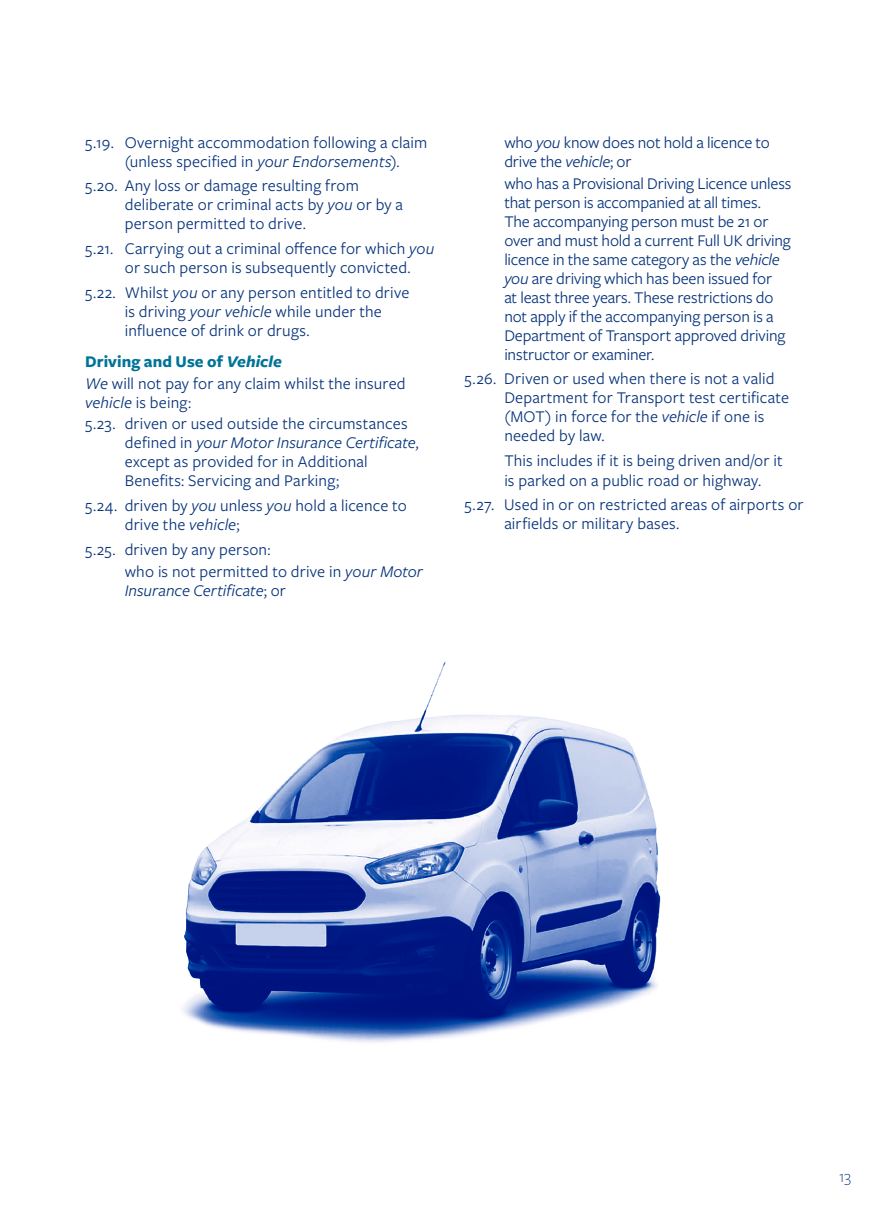
<style>
.page{position:relative;width:885px;height:1219px;background:#fff}
.page>*{position:absolute;margin:0;border:0;box-sizing:border-box;transform-origin:0 0}
.t1{font:17px/19px "Freight Sans Pro";letter-spacing:.005em;color:#08347b}
.t2{font:700 17px "Freight Sans Pro";letter-spacing:.005em;color:#007398}
.t3{font:300 17px "Freight Sans Pro";color:#08347b}
.s1{font-style:italic}
</style>
<div class="page">
<img style="left:183px;top:661px;width:478px;height:382px">
<p class="t1" style="left:125px;top:132px;width:304px;text-indent:-40px">5.19. Overnight accommodation following a claim (unless specified in <span class="s1">your Endorsements</span>).</p>
<p class="t1" style="left:125px;top:176px;width:280px;text-indent:-40px">5.20. Any loss or damage resulting from deliberate or criminal acts by <span class="s1">you</span> or by a person permitted to drive.</p>
<p class="t1" style="left:125px;top:238px;width:311px;text-indent:-40px">5.21. Carrying out a criminal offence for which <span class="s1">you </span>or such person is subsequently convicted.</p>
<p class="t1" style="left:125px;top:282px;width:286px;text-indent:-40px">5.22. Whilst <span class="s1">you</span> or any person entitled to drive is driving <span class="s1">your vehicle</span> while under the influence of drink or drugs.</p>
<p class="t2" style="left:85px;top:349px;width:198px">Driving and Use of <span class="s1">Vehicle</span></p>
<p class="t1" style="left:85px;top:373px;width:322px"><span class="s1">We</span> will not pay for any claim whilst the insured <span class="s1">vehicle</span> is being:</p>
<p class="t1" style="left:125px;top:414px;width:295px;text-indent:-40px">5.23. driven or used outside the circumstances defined in <span class="s1">your Motor Insurance Certificate</span>, except as provided for in Additional Benefits: Servicing and Parking;</p>
<p class="t1" style="left:125px;top:495px;width:283px;text-indent:-40px">5.24. driven by <span class="s1">you</span> unless <span class="s1">you</span> hold a licence to drive the <span class="s1">vehicle</span>;</p>
<p class="t1" style="left:85px;top:539px;width:187px">5.25. driven by any person:</p>
<p class="t1" style="left:125px;top:561px;width:299px">who is not permitted to drive in <span class="s1">your Motor<br>Insurance Certificate</span>; or</p>
<p class="t1" style="left:504px;top:132px;width:267px">who <span class="s1">you</span> know does not hold a licence to drive the <span class="s1">vehicle</span>; or</p>
<p class="t1" style="left:504px;top:173px;width:288px">who has a Provisional Driving Licence unless that person is accompanied at all times.<br>The accompanying person must be 21 or over and must hold a current Full UK driving licence in the same category as the <span class="s1">vehicle you</span> are driving which has been issued for<br>at least three years. These restrictions do not apply if the accompanying person is a Department of Transport approved driving instructor or examiner.</p>
<p class="t1" style="left:504px;top:369px;width:286px;text-indent:-40px">5.26. Driven or used when there is not a valid Department for Transport test certificate (MOT) in force for the <span class="s1">vehicle</span> if one is needed by law.</p>
<p class="t1" style="left:504px;top:450px;width:280px;line-height:19.6px">This includes if it is being driven and/or it is parked on a public road or highway.</p>
<p class="t1" style="left:504px;top:494px;width:301px;text-indent:-40px">5.27. Used in or on restricted areas of airports or airfields or military bases.</p>
<p class="t3" style="left:838px;top:1166px;width:13px">13</p>
</div>
